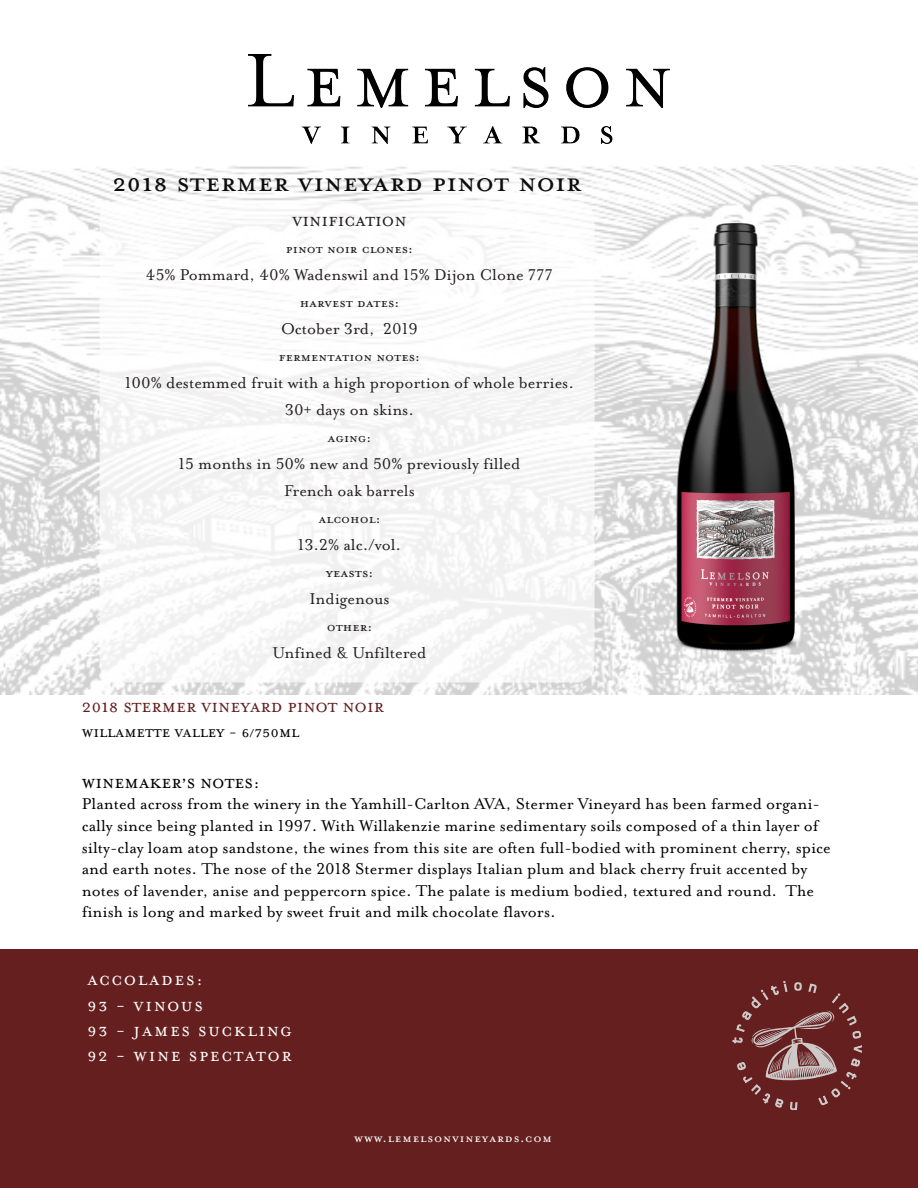
<style>
.page{position:relative;width:918px;height:1188px;background:#fff}
.page>*{position:absolute;margin:0;border:0;box-sizing:border-box;transform-origin:0 0}
.t1{font:37.65px "Mrs Eaves All Petite Caps OT";color:#0d0d0d}
.t2{font:21px "Mrs Eaves All Small Caps OT";letter-spacing:.075em;color:#fff}
.t3{font:21px "Mrs Eaves All Small Caps OT";color:#622020}
.t4{font:21px "Mrs Eaves All Small Caps OT";color:#000}
.t5{font:21px "Mrs Eaves All Small Caps OT";color:#231f20}
.t6{font:18px/21.6px "Mrs Eaves Lining OT";color:#000}
.t7{font:18px/27px "Mrs Eaves Lining OT";color:#231f20;text-align:center}
.t8{font:18px "Mrs Eaves All Petite Caps OT";color:#231f20}
.t9{font:18px "Mrs Eaves All Small Caps OT";color:#000}
.t10{font:16.5px "Mrs Eaves All Petite Caps OT";letter-spacing:.05em;color:#fff}
</style>
<div class="page">
<div style="left:0;top:950px;width:918px;height:238px;background:#651f1f"></div>
<img style="left:0;top:166px;width:918px;height:528px">
<img style="left:248px;top:54px;width:422px;height:89px">
<div style="left:100px;top:201px;width:495px;height:481px;background:#fff;border-radius:18px"></div>
<img style="left:654px;top:165px;width:176px;height:524px">
<img style="left:751px;top:1010px;width:82px;height:71px">
<svg style="left:790px;top:1102px;width:7px;height:8px"></svg>
<svg style="left:743px;top:1077px;width:40px;height:31px"></svg>
<svg style="left:737px;top:1062px;width:9px;height:8px"></svg>
<svg style="left:733px;top:1038px;width:9px;height:5px"></svg>
<svg style="left:737px;top:981px;width:50px;height:51px"></svg>
<svg style="left:795px;top:983px;width:6px;height:7px"></svg>
<svg style="left:809px;top:984px;width:8px;height:9px"></svg>
<svg style="left:832px;top:994px;width:24px;height:31px"></svg>
<svg style="left:853px;top:1031px;width:8px;height:8px"></svg>
<svg style="left:854px;top:1046px;width:8px;height:6px"></svg>
<svg style="left:819px;top:1059px;width:41px;height:46px"></svg>
<p class="t1" style="left:112px;top:165px;width:471px">2018 Stermer vineyard pinot noir</p>
<p class="t5" style="left:292px;top:212px;width:116px">vinification</p>
<p class="t8" style="left:286px;top:241px;width:129px">pinot noir clones:</p>
<p class="t7" style="left:146px;top:262px;width:409px">45% Pommard, 40% Wadenswil and 15% Dijon Clone 777</p>
<p class="t8" style="left:300px;top:295px;width:101px">Harvest dates:</p>
<p class="t7" style="left:281px;top:316px;width:138px">October 3rd, 2019</p>
<p class="t8" style="left:279px;top:349px;width:143px">Fermentation Notes:</p>
<p class="t7" style="left:125px;top:370px;width:451px">100% destemmed fruit with a high proportion of whole berries.<br>30+ days on skins.</p>
<p class="t8" style="left:328px;top:430px;width:45px">Aging:</p>
<p class="t7" style="left:179px;top:451px;width:343px">15 months in 50% new and 50% previously filled</p>
<p class="t7" style="left:284px;top:478px;width:132px">French oak barrels</p>
<p class="t8" style="left:318px;top:511px;width:64px">Alcohol:</p>
<p class="t7" style="left:298px;top:532px;width:105px">13.2% alc./vol.</p>
<p class="t8" style="left:326px;top:565px;width:49px">Yeasts:</p>
<p class="t7" style="left:309px;top:586px;width:82px">Indigenous</p>
<p class="t8" style="left:327px;top:619px;width:47px">other:</p>
<p class="t7" style="left:273px;top:640px;width:155px">Unfined &amp; Unfiltered</p>
<p class="t3" style="left:82px;top:698px;width:304px">2018 stermer vineyard Pinot noir</p>
<p class="t9" style="left:82px;top:725px;width:219px">willamette valley - 6/750ml</p>
<p class="t4" style="left:82px;top:774px;width:180px">WINEMAKER’S NOTES:</p>
<p class="t6" style="left:82px;top:793px;width:751px">Planted across from the winery in the Yamhill-Carlton AVA, Stermer Vineyard has been farmed organi&shy;cally since being planted in 1997. With Willakenzie marine sedimentary soils composed of a thin layer of silty-clay loam atop sandstone, the wines from this site are often full-bodied with prominent cherry, spice and earth notes. The nose of the 2018 Stermer displays Italian plum and black cherry fruit accented by notes of lavender, anise and peppercorn spice. The palate is medium bodied, textured and round. The finish is long and marked by sweet fruit and milk chocolate flavors.</p>
<p class="t2" style="left:87px;top:971px;width:118px">accolades:</p>
<p class="t2" style="left:87px;top:996px;width:118px">93 - Vinous</p>
<p class="t2" style="left:87px;top:1022px;width:207px">93 - James suckling</p>
<p class="t2" style="left:87px;top:1047px;width:206px">92 - Wine spectator</p>
<p class="t10" style="left:354px;top:1131px;width:199px">www.lemelsonvineyards.com</p>
</div>
